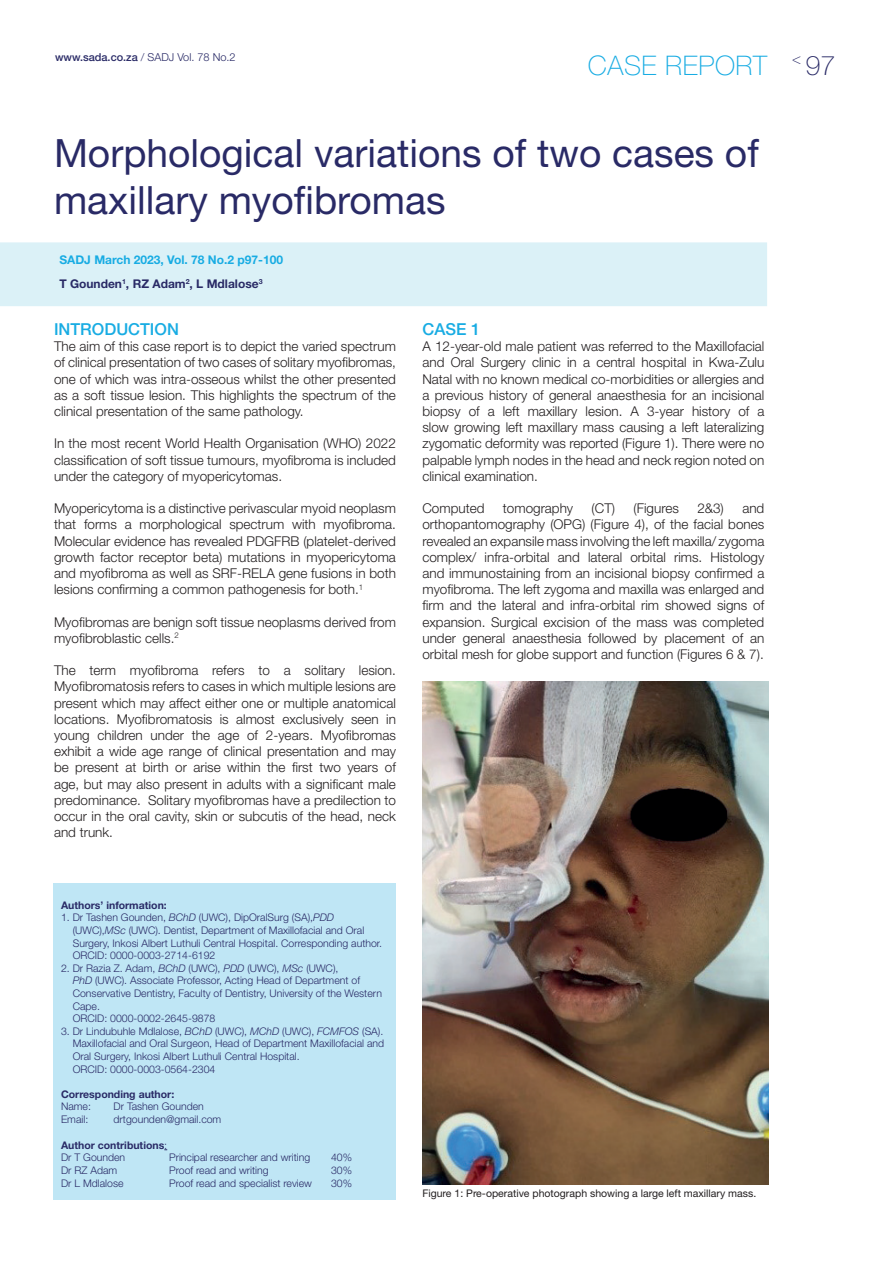
<style>
.page{position:relative;width:893px;height:1263px;background:#fff}
.page>*{position:absolute;margin:0;border:0;box-sizing:border-box;transform-origin:0 0}
.t1{font:39px/46.8px "Helvetica Neue LT Std";color:#292a66}
.t2{font:100 27px "Helvetica Neue LT Std";letter-spacing:.02em;color:#18ace3}
.t3{font:500 16.5px "Helvetica Neue LT Std";color:#18ace3}
.t4{font:300 13.5px/16.2px "Helvetica Neue LT Std";color:#231f20;text-align:justify}
.t5{font:700 12px/24.5px "Helvetica Neue LT Std";color:#18ace3}
.t6{font:300 10.95px "Helvetica Neue LT Std";color:#292a66}
.t7{font:300 10.5px/12.6px "Helvetica Neue LT Std";color:#292a66}
.t8{font:700 10.5px/12.6px "Helvetica Neue LT Std";color:#292a66}
.t9{font:10.5px "Helvetica Neue LT Std";color:#231f20}
.s1{font-weight:500}
.s2{color:#292a66}
.s3{font-style:italic}
.s4{font-weight:300}
</style>
<div class="page">
<div style="left:1px;top:243px;width:765px;height:62px;background:#dbf1f7"></div>
<div style="left:0;top:242px;width:767px;height:64px;border:2px solid #dbf1f7"></div>
<div style="left:53px;top:884px;width:342px;height:316px;background:#bfe6f5"></div>
<img style="left:422px;top:681px;width:347px;height:503px">
<p class="t6" style="left:55px;top:50px;width:182px"><span class="s1">www.sada.co.za</span> / SADJ Vol. 78 No.2</p>
<h2 class="t2" style="left:588px;top:50px;width:249px">CASE REPORT <sup>&lt;</sup> <span class="s2">97</span></h2>
<h1 class="t1" style="left:54px;top:129px;width:706px">Morphological variations of two cases of maxillary myofibromas</h1>
<p class="t5" style="left:59px;top:247px;width:225px">SADJ March 2023, Vol. 78 No.2 p97-100<br><span class="s2">T Gounden</span><sup>1</sup><span class="s2">, RZ Adam</span><sup>2</sup><span class="s2">, L Mdlalose</span><sup>3</sup></p>
<p class="t3" style="left:54px;top:319px;width:127px">INTRODUCTION</p>
<p class="t4" style="left:54px;top:338px;width:343px">The aim of this case report is to depict the varied spectrum of clinical presentation of two cases of solitary myofibromas, one of which was intra-osseous whilst the other presented as a soft tissue lesion. This highlights the spectrum of the clinical presentation of the same pathology.</p>
<p class="t4" style="left:54px;top:435px;width:343px">In the most recent World Health Organisation (WHO) 2022 classification of soft tissue tumours, myofibroma is included under the category of myopericytomas.</p>
<p class="t4" style="left:54px;top:500px;width:343px">Myopericytoma is a distinctive perivascular myoid neoplasm that forms a morphological spectrum with myofibroma.<br>Molecular evidence has revealed PDGFRB (platelet-derived growth factor receptor beta) mutations in myopericytoma and myofibroma as well as SRF-RELA gene fusions in both lesions confirming a common pathogenesis for both.<sup>1</sup></p>
<p class="t4" style="left:54px;top:613px;width:343px">Myofibromas are benign soft tissue neoplasms derived from myofibroblastic cells.<sup>2</sup></p>
<p class="t4" style="left:54px;top:662px;width:343px">The term myofibroma refers to a solitary lesion.<br>Myofibromatosis refers to cases in which multiple lesions are present which may affect either one or multiple anatomical locations. Myofibromatosis is almost exclusively seen in young children under the age of 2-years. Myofibromas exhibit a wide age range of clinical presentation and may be present at birth or arise within the first two years of age, but may also present in adults with a significant male predominance. Solitary myofibromas have a predilection to occur in the oral cavity, skin or subcutis of the head, neck and trunk.</p>
<p class="t3" style="left:422px;top:319px;width:59px">CASE 1</p>
<p class="t4" style="left:422px;top:338px;width:343px">A 12-year-old male patient was referred to the Maxillofacial and Oral Surgery clinic in a central hospital in Kwa-Zulu Natal with no known medical co-morbidities or allergies and a previous history of general anaesthesia for an incisional biopsy of a left maxillary lesion. A 3-year history of a slow growing left maxillary mass causing a left lateralizing zygomatic deformity was reported (Figure 1). There were no palpable lymph nodes in the head and neck region noted on clinical examination.</p>
<p class="t4" style="left:422px;top:500px;width:64px">Computed</p>
<p class="t4" style="left:503px;top:500px;width:72px">tomography</p>
<p class="t4" style="left:592px;top:500px;width:25px">(CT)</p>
<p class="t4" style="left:634px;top:500px;width:47px">(Figures</p>
<p class="t4" style="left:697px;top:500px;width:28px">2&amp;3)</p>
<p class="t4" style="left:422px;top:500px;width:343px;text-indent:320px">and orthopantomography (OPG) (Figure 4), of the facial bones revealed an expansile mass involving the left maxilla/ zygoma complex/ infra-orbital and lateral orbital rims. Histology and immunostaining from an incisional biopsy confirmed a myofibroma. The left zygoma and maxilla was enlarged and firm and the lateral and infra-orbital rim showed signs of expansion. Surgical excision of the mass was completed under general anaesthesia followed by placement of an orbital mesh for globe support and function (Figures 6 &amp; 7).</p>
<p class="t8" style="left:61px;top:898px;width:107px">Authors’ information:</p>
<p class="t7" style="left:73px;top:911px;width:311px;text-indent:-12px">1. Dr Tashen Gounden, <span class="s3">BChD</span> (UWC), DipOralSurg (SA),<span class="s3">PDD </span>(UWC),<span class="s3">MSc</span> (UWC). Dentist, Department of Maxillofacial and Oral Surgery, Inkosi Albert Luthuli Central Hospital. Corresponding author.<br>ORCID: 0000-0003-2714-6192</p>
<p class="t7" style="left:73px;top:961px;width:311px;text-indent:-12px">2. Dr Razia Z. Adam, <span class="s3">BChD</span> (UWC), <span class="s3">PDD</span> (UWC), <span class="s3">MSc</span> (UWC),<br><span class="s3">PhD</span> (UWC). Associate Professor, Acting Head of Department of Conservative Dentistry, Faculty of Dentistry, University of the Western Cape.<br>ORCID: 0000-0002-2645-9878</p>
<p class="t7" style="left:73px;top:1024px;width:313px;text-indent:-12px">3. Dr Lindubuhle Mdlalose, <span class="s3">BChD</span> (UWC), <span class="s3">MChD</span> (UWC), <span class="s3">FCMFOS</span> (SA).<br>Maxillofacial and Oral Surgeon, Head of Department Maxillofacial and Oral Surgery, Inkosi Albert Luthuli Central Hospital.<br>ORCID: 0000-0003-0564-2304</p>
<p class="t8" style="left:61px;top:1087px;width:115px">Corresponding author:</p>
<p class="t7" style="left:61px;top:1100px;width:31px">Name:</p>
<p class="t7" style="left:114px;top:1100px;width:92px">Dr Tashen Gounden</p>
<p class="t7" style="left:61px;top:1113px;width:29px">Email:</p>
<p class="t7" style="left:114px;top:1113px;width:109px">drtgounden@gmail.com</p>
<p class="t8" style="left:61px;top:1138px;width:108px">Author contributions<span class="s4">:<br>Dr T Gounden</span></p>
<p class="t7" style="left:169px;top:1151px;width:143px">Principal researcher and writing</p>
<p class="t7" style="left:331px;top:1151px;width:23px">40%</p>
<p class="t7" style="left:61px;top:1164px;width:58px">Dr RZ Adam</p>
<p class="t7" style="left:169px;top:1164px;width:101px">Proof read and writing</p>
<p class="t7" style="left:331px;top:1164px;width:23px">30%</p>
<p class="t7" style="left:61px;top:1176px;width:64px">Dr L Mdlalose</p>
<p class="t7" style="left:169px;top:1176px;width:144px">Proof read and specialist review</p>
<p class="t7" style="left:331px;top:1176px;width:23px">30%</p>
<p class="t9" style="left:422px;top:1186px;width:335px">Figure 1: Pre-operative photograph showing a large left maxillary mass.</p>
</div>
